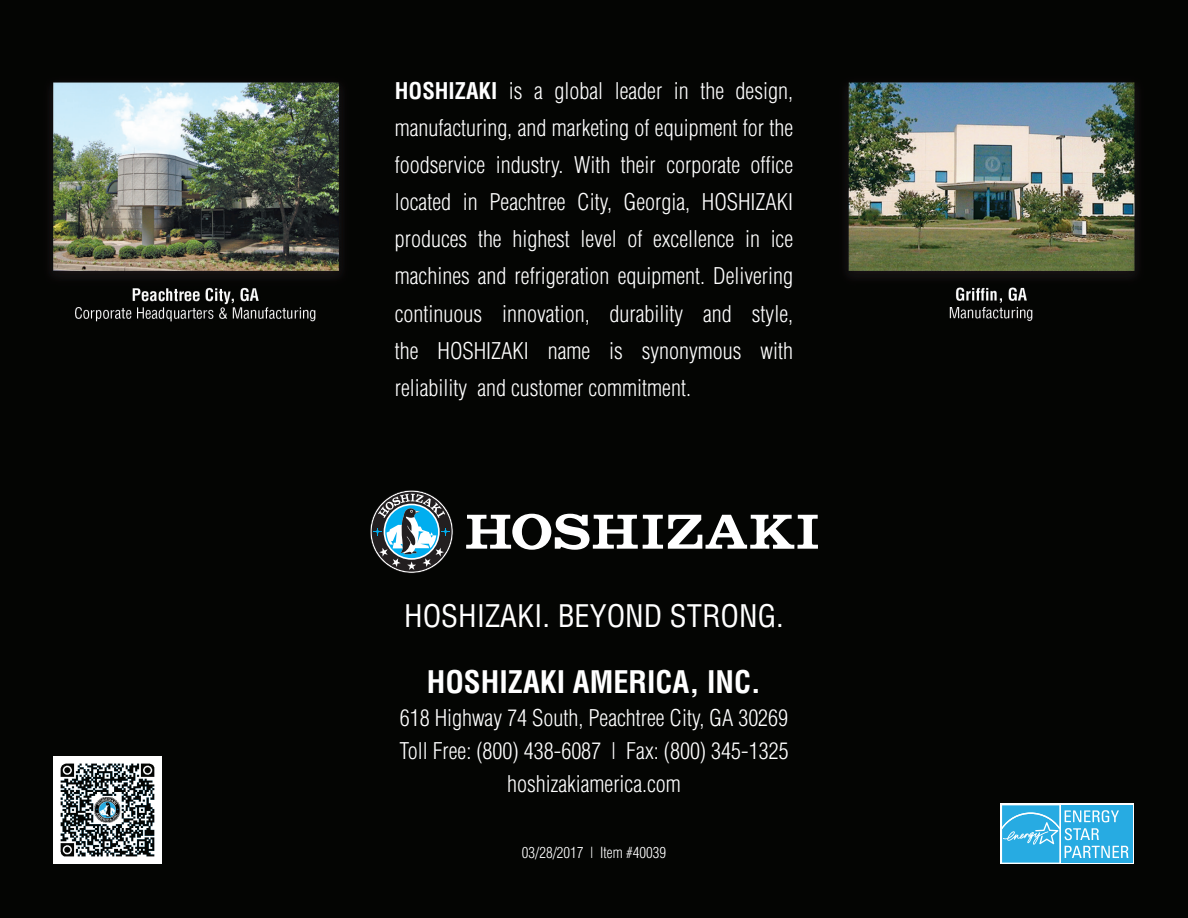
<style>
.page{position:relative;width:1188px;height:918px;background:#fff}
.page>*{position:absolute;margin:0;border:0;box-sizing:border-box;transform-origin:0 0}
.t1{font:condensed 30.3px "Helvetica";color:#fff}
.t2{font:700 condensed 30.3px "Helvetica";color:#fff}
.t3{font:300 condensed 22.5px/37.2px "Helvetica";color:#fff;text-align:justify}
.t4{font:300 condensed 15px "Helvetica";color:#fff}
.s1{font-weight:700}
</style>
<div class="page">
<img style="left:0;top:0;width:1188px;height:918px">
<img style="left:54px;top:756px;width:108px;height:108px">
<div style="left:1000px;top:804px;width:134px;height:60px;background:linear-gradient(to bottom,#fff,#fff)"></div>
<div style="left:1061px;top:805px;width:72px;height:58px;background:#27abe2"></div>
<svg style="left:1002px;top:805px;width:57px;height:58px;background:#40b4e5"></svg>
<svg style="left:1065px;top:846px;width:63px;height:12px"></svg>
<svg style="left:1065px;top:810px;width:54px;height:12px"></svg>
<svg style="left:1065px;top:828px;width:34px;height:12px"></svg>
<svg style="left:466px;top:514px;width:352px;height:36px"></svg>
<svg style="left:370px;top:490px;width:83px;height:83px;background:#4d6670"></svg>
<p class="t3" style="left:395px;top:72px;width:400px"><span class="s1">HOSHIZAKI</span> is a global leader in the design, manufacturing, and marketing of equipment for the foodservice industry. With their corporate office located in Peachtree City, Georgia, HOSHIZAKI produces the highest level of excellence in ice machines and refrigeration equipment. Delivering continuous innovation, durability and style, the HOSHIZAKI name is synonymous with reliability and customer commitment.</p>
<h1 class="t1" style="left:404px;top:597px;width:381px">HOSHIZAKI. BEYOND STRONG.</h1>
<h1 class="t2" style="left:427px;top:663px;width:336px">HOSHIZAKI AMERICA, INC.</h1>
<p class="t3" style="left:399px;top:701px;width:391px;line-height:33px;text-align:center">618 Highway 74 South, Peachtree City, GA 30269<br>Toll Free: (800) 438-6087 | Fax: (800) 345-1325 hoshizakiamerica.com</p>
<p class="t4" style="left:522px;top:844px;width:146px">03/28/2017 | Item #40039</p>
</div>
